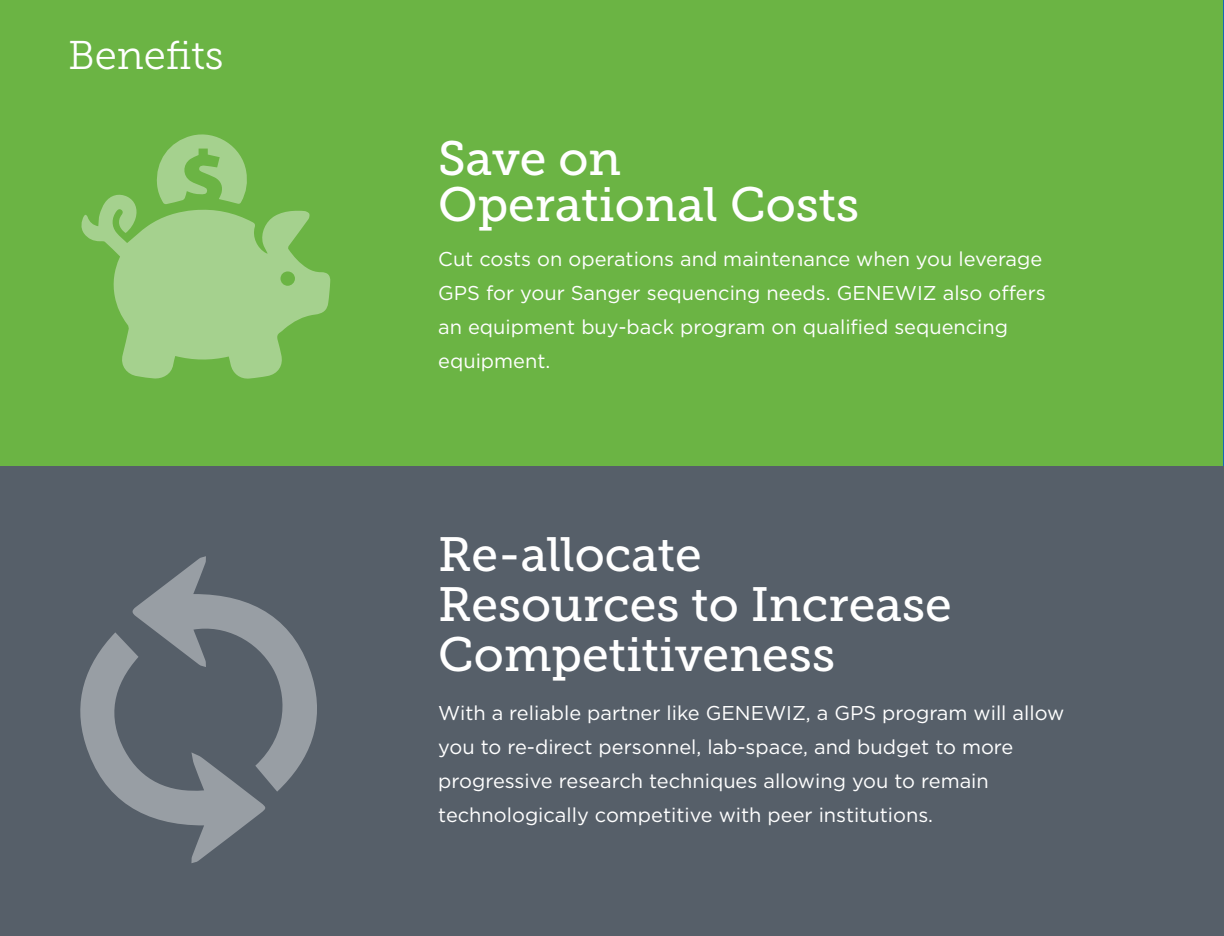
<style>
.page{position:relative;width:1224px;height:936px;background:#fff}
.page>*{position:absolute;margin:0;border:0;box-sizing:border-box;transform-origin:0 0}
.t1{font:48px/50px "Museo Slab 500";color:#fff}
.t2{font:40px "Museo Slab 300";color:#fff}
.t3{font:20px/34px "Gotham";color:#fff}
</style>
<div class="page">
<div style="left:0;top:0;width:1224px;height:469px;background:#6bb444"></div>
<div style="left:0;top:466px;width:1224px;height:470px;background:#565f69"></div>
<svg style="left:80px;top:556px;width:237px;height:307px"></svg>
<svg style="left:81px;top:194px;width:250px;height:185px;fill:#a5d18e"></svg>
<svg style="left:155px;top:134px;width:93px;height:70px"></svg>
<p class="t2" style="left:68px;top:33px;width:157px">Benefits</p>
<p class="t1" style="left:438px;top:134px;width:185px">Save on</p>
<p class="t1" style="left:438px;top:180px;width:423px">Operational Costs</p>
<p class="t3" style="left:438px;top:241px;width:609px">Cut costs on operations and maintenance when you leverage GPS for your Sanger sequencing needs. GENEWIZ also offers an equipment buy-back program on qualified sequencing equipment.</p>
<p class="t1" style="left:438px;top:530px;width:515px">Re-allocate<br>Resources to Increase<br>Competitiveness</p>
<p class="t3" style="left:438px;top:696px;width:628px">With a reliable partner like GENEWIZ, a GPS program will allow you to re-direct personnel, lab-space, and budget to more progressive research techniques allowing you to remain technologically competitive with peer institutions.</p>
</div>
